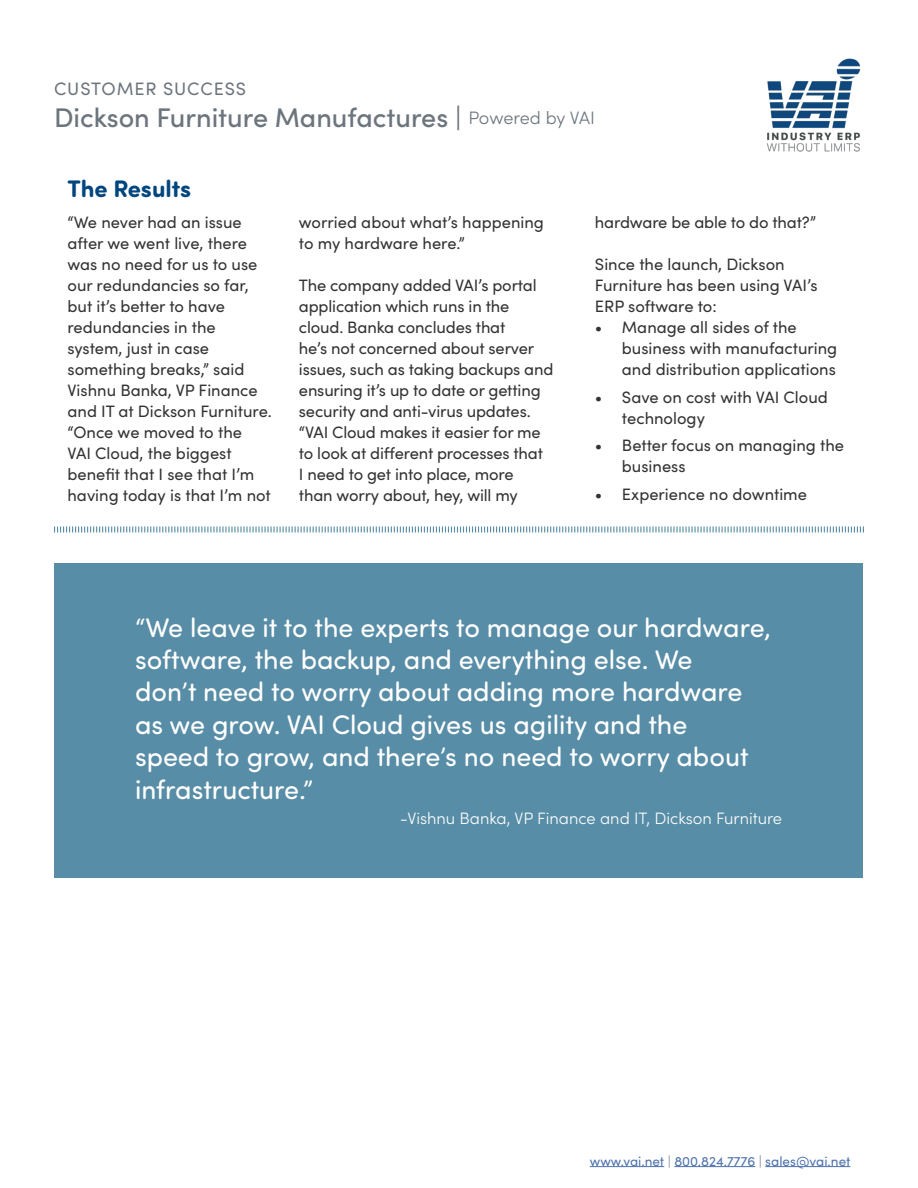
<style>
.page{position:relative;width:918px;height:1188px;background:#fff}
.page>*{position:absolute;margin:0;border:0;box-sizing:border-box;transform-origin:0 0}
.t1{font:27px/32.4px "Sofia Pro Soft";color:#fff}
.t2{font:500 27px "Sofia Pro";color:#6c757d}
.t3{font:700 24px "Sofia Pro Soft";color:#00467e}
.t4{font:18px "Sofia Pro";letter-spacing:.05em;color:#6c757d}
.t5{font:16.5px/21px "Sofia Pro";color:#333}
.t6{font:300 16.5px "Sofia Pro";color:#fff}
.t7{font:13.5px "Sofia Pro";color:#4d72ac}
.s1{font-weight:400}
.s2{font-weight:300;font-size:18px}
.s3{color:#899197}
</style>
<div class="page">
<hr style="left:590px;top:1166px;width:74px;height:1px;background:#4d72ac">
<hr style="left:674px;top:1166px;width:81px;height:1px;background:#4d72ac">
<hr style="left:765px;top:1166px;width:86px;height:1px;background:#4d72ac">
<svg style="left:54px;top:526px;width:810px;height:7px"></svg>
<img style="left:766px;top:58px;width:95px;height:94px">
<div style="left:55px;top:563px;width:808px;height:315px;background:#578da6"></div>
<p class="t4" style="left:54px;top:76px;width:194px">CUSTOMER SUCCESS</p>
<h1 class="t2" style="left:54px;top:98px;width:542px">Dickson Furniture Manufactures <span class="s1">|</span> <span class="s2">Powered by VAI</span></h1>
<h2 class="t3" style="left:68px;top:171px;width:125px">The Results</h2>
<p class="t5" style="left:68px;top:211px;width:206px">“We never had an issue after we went live, there was no need for us to use our redundancies so far, but it’s better to have redundancies in the system, just in case something breaks,” said<br>Vishnu Banka, VP Finance and IT at Dickson Furniture. “Once we moved to the<br>VAI Cloud, the biggest benefit that I see that I’m having today is that I’m not</p>
<p class="t5" style="left:299px;top:211px;width:247px">worried about what’s happening to my hardware here.”</p>
<p class="t5" style="left:299px;top:274px;width:256px">The company added VAI’s portal application which runs in the cloud. Banka concludes that<br>he’s not concerned about server issues, such as taking backups and ensuring it’s up to date or getting security and anti-virus updates. “VAI Cloud makes it easier for me to look at different processes that<br>I need to get into place, more<br>than worry about, hey, will my</p>
<p class="t5" style="left:595px;top:211px;width:223px">hardware be able to do that?”</p>
<p class="t5" style="left:595px;top:253px;width:224px">Since the launch, Dickson<br>Furniture has been using VAI’s<br>ERP software to:</p>
<p class="t5" style="left:622px;top:316px;width:217px;text-indent:-27px">• Manage all sides of the business with manufacturing and distribution applications</p>
<p class="t5" style="left:622px;top:385px;width:207px;text-indent:-27px">• Save on cost with VAI Cloud technology</p>
<p class="t5" style="left:622px;top:434px;width:224px;text-indent:-27px">• Better focus on managing the business</p>
<p class="t5" style="left:595px;top:483px;width:214px">• Experience no downtime</p>
<p class="t1" style="left:135px;top:610px;width:637px">“We leave it to the experts to manage our hardware, software, the backup, and everything else. We<br>don’t need to worry about adding more hardware as we grow. VAI Cloud gives us agility and the<br>speed to grow, and there’s no need to worry about infrastructure.”</p>
<p class="t6" style="left:400px;top:806px;width:383px">-Vishnu Banka, VP Finance and IT, Dickson Furniture</p>
<p class="t7" style="left:590px;top:1151px;width:262px">www.vai.net <span class="s3">|</span> 800.824.7776 <span class="s3">|</span> sales@vai.net</p>
</div>
